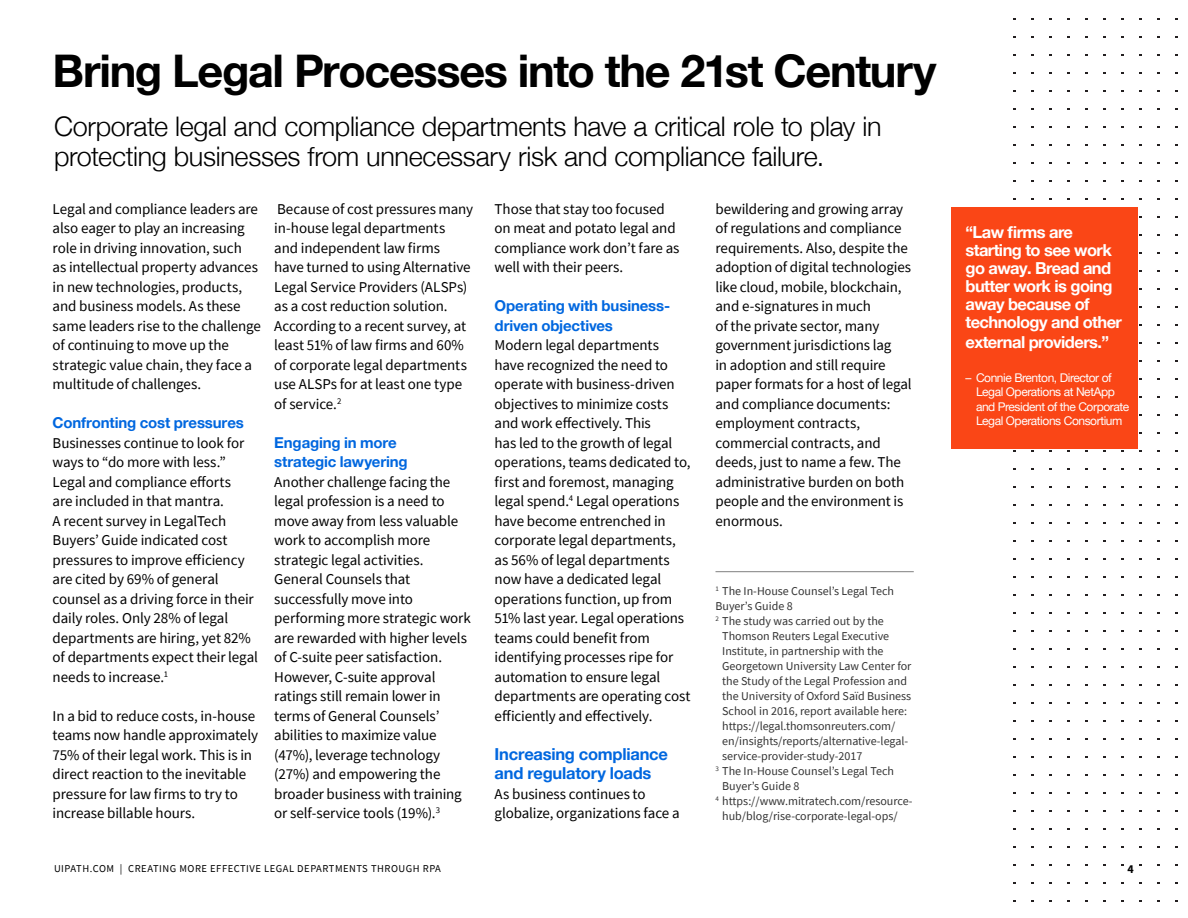
<style>
.page{position:relative;width:1188px;height:918px;background:#fff}
.page>*{position:absolute;margin:0;border:0;box-sizing:border-box;transform-origin:0 0}
.t1{font:700 45px "Helvetica Neue";letter-spacing:-.03em;color:#000}
.t2{font:300 27px/30px "Helvetica Neue";letter-spacing:-.01em;color:#000}
.stat_or_quote_box{font:700 16.5px/18px "Helvetica Neue LT Pro";letter-spacing:-.035em;color:#fff}
.body_copy{font:700 16.5px/19.5px "Helvetica Neue LT Pro";letter-spacing:-.015em;color:#0067df}
.body_copy-2{font:15px/19.5px "Source Sans Pro";letter-spacing:-.01em;color:#000}
.body_copy-3{font:700 15px/19.5px "Helvetica Neue LT Pro";letter-spacing:-.01em;color:#0067df}
.t3{font:12px/15px "Source Sans Pro";color:#333}
.stat_or_quote_box-2{font:12px/14.4px "Helvetica Neue LT Pro";letter-spacing:-.035em;color:#fff}
.t4{font:700 12px "Source Sans Pro";color:#000}
.t5{font:10.5px "Source Sans Pro";letter-spacing:.05em;color:#000}
</style>
<div class="page">
<hr style="left:716px;top:571px;width:198px;height:1px;background:#808080">
<svg style="left:1013px;top:18px;width:165px;height:884px"></svg>
<div style="left:951px;top:207px;width:187px;height:242px;background:#fa4616"></div>
<p class="t1" style="left:53px;top:36px;width:885px">Bring Legal Processes into the 21st Century</p>
<p class="t2" style="left:54px;top:109px;width:829px">Corporate legal and compliance departments have a critical role to play in protecting businesses from unnecessary risk and compliance failure.</p>
<p class="body_copy-2" style="left:53px;top:199px;width:210px">Legal and compliance leaders are also eager to play an increasing role in driving innovation, such<br>as intellectual property advances in new technologies, products, and business models. As these same leaders rise to the challenge of continuing to move up the strategic value chain, they face a multitude of challenges.</p>
<p class="body_copy-3" style="left:53px;top:413px;width:193px">Confronting cost pressures</p>
<p class="body_copy-2" style="left:53px;top:433px;width:207px">Businesses continue to look for ways to “do more with less.”<br>Legal and compliance efforts<br>are included in that mantra.<br>A recent survey in LegalTech<br>Buyers’ Guide indicated cost pressures to improve efficiency are cited by 69% of general counsel as a driving force in their daily roles. Only 28% of legal departments are hiring, yet 82% of departments expect their legal needs to increase.<sup>1</sup></p>
<p class="body_copy-2" style="left:53px;top:706px;width:207px">In a bid to reduce costs, in-house teams now handle approximately<br>75% of their legal work. This is in direct reaction to the inevitable pressure for law firms to try to increase billable hours.</p>
<p class="body_copy-2" style="left:274px;top:199px;width:200px">Because of cost pressures many in-house legal departments<br>and independent law firms have turned to using Alternative<br>Legal Service Providers (ALSPs) as a cost reduction solution.<br>According to a recent survey, at least 51% of law firms and 60% of corporate legal departments use ALSPs for at least one type of service.<sup>2</sup></p>
<p class="body_copy-3" style="left:274px;top:432px;width:135px">Engaging in more strategic lawyering</p>
<p class="body_copy-2" style="left:274px;top:472px;width:198px">Another challenge facing the legal profession is a need to move away from less valuable work to accomplish more strategic legal activities.<br>General Counsels that successfully move into performing more strategic work are rewarded with higher levels of C-suite peer satisfaction.<br>However, C-suite approval ratings still remain lower in terms of General Counsels’ abilities to maximize value (47%), leverage technology (27%) and empowering the broader business with training or self-service tools (19%).<sup>3</sup></p>
<p class="body_copy-2" style="left:495px;top:199px;width:186px">Those that stay too focused on meat and potato legal and compliance work don’t fare as well with their peers.</p>
<p class="body_copy-3" style="left:495px;top:296px;width:177px">Operating with business&shy;driven objectives</p>
<p class="body_copy-2" style="left:495px;top:335px;width:198px">Modern legal departments have recognized the need to operate with business-driven objectives to minimize costs and work effectively. This<br>has led to the growth of legal operations, teams dedicated to, first and foremost, managing legal spend.<sup>4</sup> Legal operations have become entrenched in corporate legal departments, as 56% of legal departments now have a dedicated legal operations function, up from<br>51% last year. Legal operations teams could benefit from identifying processes ripe for automation to ensure legal departments are operating cost efficiently and effectively.</p>
<p class="body_copy" style="left:495px;top:744px;width:175px">Increasing compliance and regulatory loads</p>
<p class="body_copy-2" style="left:495px;top:784px;width:187px">As business continues to globalize, organizations face a</p>
<p class="body_copy-2" style="left:716px;top:199px;width:198px">bewildering and growing array of regulations and compliance requirements. Also, despite the adoption of digital technologies like cloud, mobile, blockchain, and e-signatures in much<br>of the private sector, many government jurisdictions lag<br>in adoption and still require paper formats for a host of legal and compliance documents: employment contracts, commercial contracts, and deeds, just to name a few. The administrative burden on both people and the environment is enormous.</p>
<p class="t3" style="left:716px;top:584px;width:180px"><sup>1</sup> The In-House Counsel’s Legal Tech<br>Buyer’s Guide 8</p>
<p class="t3" style="left:722px;top:614px;width:191px;text-indent:-7px"><sup>2</sup> The study was carried out by the Thomson Reuters Legal Executive Institute, in partnership with the Georgetown University Law Center for the Study of the Legal Profession and the University of Oxford Saïd Business School in 2016, report available here: https://legal.thomsonreuters.com/ en/insights/reports/alternative-legal&shy;service-provider-study-2017</p>
<p class="t3" style="left:722px;top:764px;width:173px;text-indent:-7px"><sup>3</sup> The In-House Counsel’s Legal Tech<br>Buyer’s Guide 8</p>
<p class="t3" style="left:722px;top:794px;width:192px;text-indent:-7px"><sup>4</sup> https://www.mitratech.com/resource&shy;hub/blog/rise-corporate-legal-ops/</p>
<p class="stat_or_quote_box" style="left:966px;top:223px;width:158px">“Law firms are starting to see work go away. Bread and butter work is going away because of technology and other</p>
<p class="stat_or_quote_box" style="left:966px;top:333px;width:145px">external providers.”</p>
<p class="stat_or_quote_box-2" style="left:976px;top:370px;width:155px;text-indent:-10px">– Connie Brenton, Director of<br>Legal Operations at NetApp and President of the Corporate<br>Legal Operations Consortium</p>
<p class="t5" style="left:54px;top:862px;width:389px">UIPATH.COM | CREATING MORE EFFECTIVE LEGAL DEPARTMENTS THROUGH RPA</p>
<p class="t4" style="left:1128px;top:861px;width:8px">4</p>
</div>
